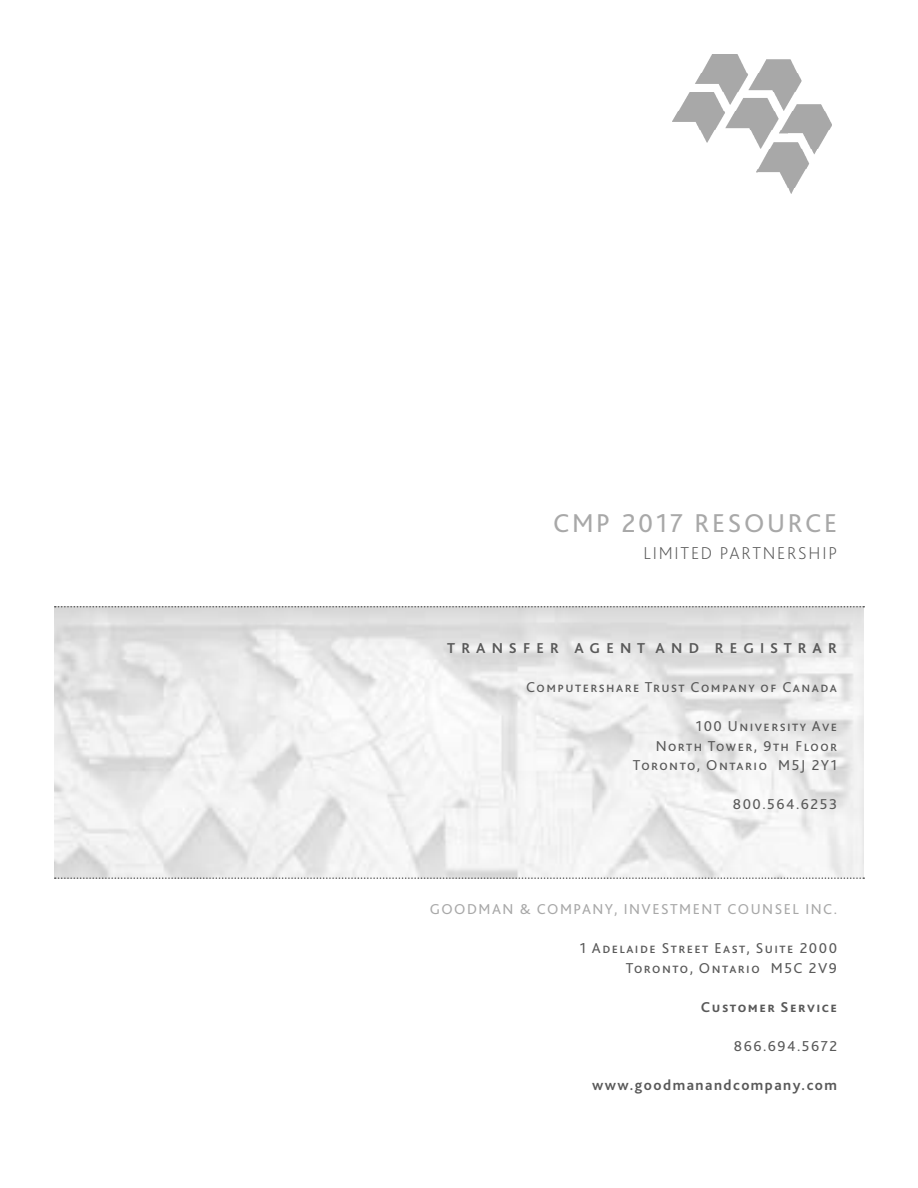
<style>
.page{position:relative;width:918px;height:1188px;background:#fff}
.page>*{position:absolute;margin:0;border:0;box-sizing:border-box;transform-origin:0 0}
.t1{font:27px "Bliss 2";letter-spacing:.1em;color:#a8a8a8}
.t2{font:200 18px "Bliss 2";letter-spacing:.1em;color:#595959}
.t3{font:15px/19.5px "Bliss 2";letter-spacing:.1em;color:#595959;text-align:right}
.t4{font:700 15px "Bliss 2";letter-spacing:.1em;color:#595959}
.t5{font:15px "Bliss 2";letter-spacing:.1em;color:#a8a8a8}
</style>
<div class="page">
<svg style="left:55px;top:606px;width:809px;height:2px;background:#b5b5b5"></svg>
<svg style="left:55px;top:877px;width:809px;height:2px"></svg>
<img style="left:672px;top:54px;width:160px;height:139px">
<h1 class="t1" style="left:553px;top:506px;width:286px">CMP 2017 RESOURCE</h1>
<p class="t2" style="left:644px;top:541px;width:195px">LIMITED PARTNERSHIP</p>
<p class="t4" style="left:447px;top:639px;width:391px">T R A N S F E R A G E N T A N D R E G I S T R A R</p>
<p class="t3" style="left:526px;top:677px;width:313px">Computershare Trust Company of Canada</p>
<p class="t3" style="left:633px;top:716px;width:206px">100 University Ave<br>North Tower, 9th Floor<br>Toronto, Ontario M5J 2Y1</p>
<p class="t3" style="left:733px;top:794px;width:106px">800.564.6253</p>
<p class="t5" style="left:430px;top:900px;width:409px">GOODMAN &amp; COMPANY, INVESTMENT COUNSEL INC.</p>
<p class="t3" style="left:580px;top:938px;width:259px">1 Adelaide Street East, Suite 2000<br>Toronto, Ontario M5C 2V9</p>
<p class="t4" style="left:701px;top:997px;width:138px">Customer Service</p>
<p class="t3" style="left:734px;top:1035px;width:105px">866.694.5672</p>
<p class="t4" style="left:592px;top:1075px;width:247px">www.goodmanandcompany.com</p>
</div>
